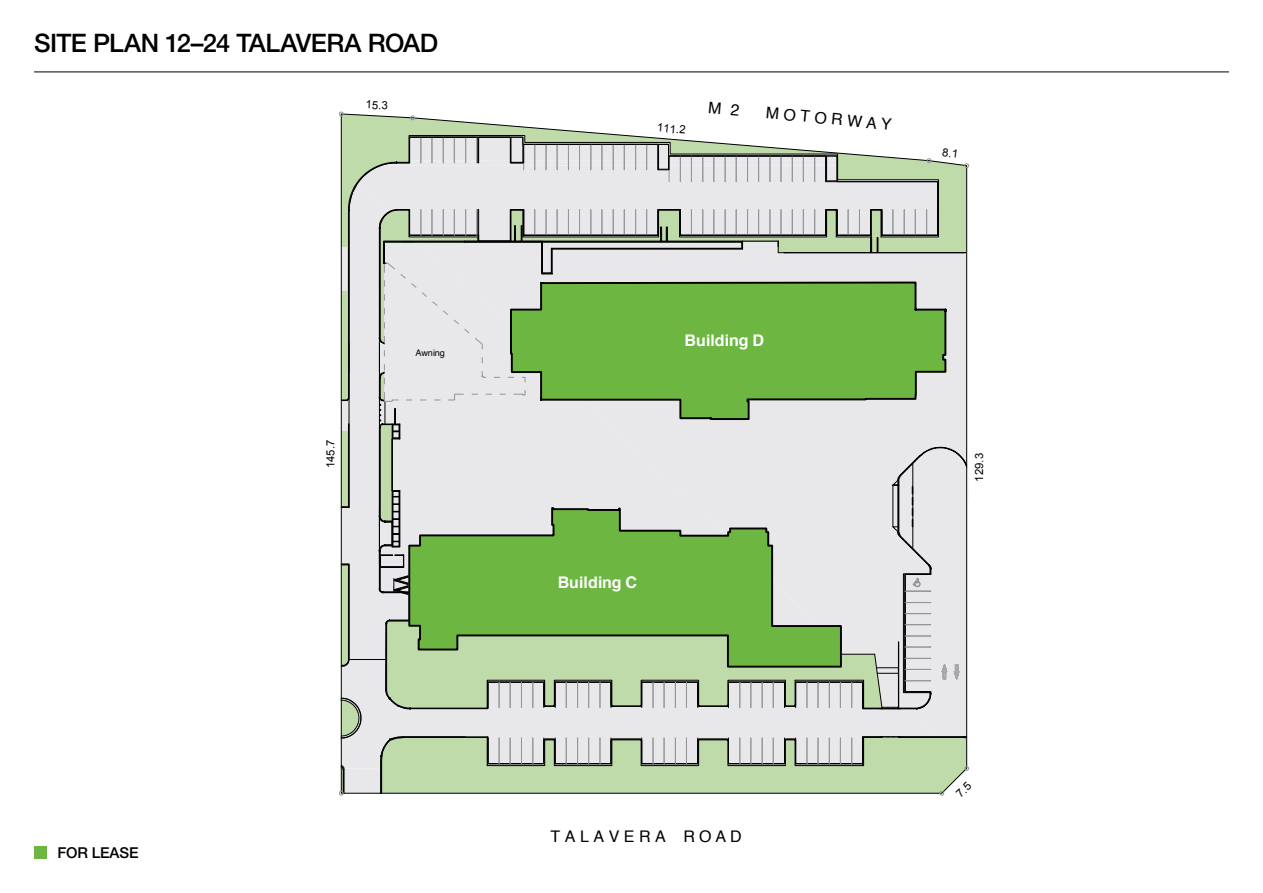
<style>
.page{position:relative;width:1263px;height:893px;background:#fff}
.page>*{position:absolute;margin:0;border:0;box-sizing:border-box;transform-origin:0 0}
.t1{font:500 25.5px "Helvetica Neue LT Std";letter-spacing:-.025em;color:#000}
.t2{font:700 16.05px "Helvetica";color:#fff}
.t3{font:16.05px "Helvetica";letter-spacing:.28em;color:#000}
.t4{font:15.9px "Helvetica";color:#000}
.t5{font:500 15px "Helvetica Neue LT Std";letter-spacing:-.01em;color:#000}
.t6{font:11.4px "Arial";color:#000}
.t7{font:11.25px "Arial";letter-spacing:.005em;color:#000}
.t8{font:9.15px "Helvetica";letter-spacing:-.01em;color:#000}
</style>
<div class="page">
<hr style="left:34px;top:72px;width:1195px;height:1px;background:#000">
<div style="left:34px;top:846px;width:13px;height:13px;background:#6cb641"></div>
<svg style="left:339px;top:111px;width:630px;height:685px;background:#bbcfb1"></svg>
<p class="t1" style="left:34px;top:28px;width:406px">SITE PLAN 12–24 TALAVERA ROAD</p>
<p class="t5" style="left:57px;top:844px;width:83px">FOR LEASE</p>
<p class="t6" style="left:366px;top:97px;width:24px;rotate:3deg">15.3</p>
<p class="t7" style="left:323px;top:468px;width:30px;rotate:-90deg">145.7</p>
<p class="t8" style="left:415px;top:346px;width:31px">Awning</p>
<p class="t6" style="left:658px;top:120px;width:30px;rotate:5deg">111.2</p>
<p class="t4" style="left:767px;top:101px;width:128px;rotate:5deg">MOTORWAY</p>
<p class="t2" style="left:684px;top:327px;width:81px">Building D</p>
<p class="t2" style="left:558px;top:569px;width:81px">Building C</p>
<p class="t7" style="left:972px;top:482px;width:30px;rotate:-90deg">129.3</p>
<p class="t3" style="left:550px;top:824px;width:193px">TALAVERA ROAD</p>
</div>
